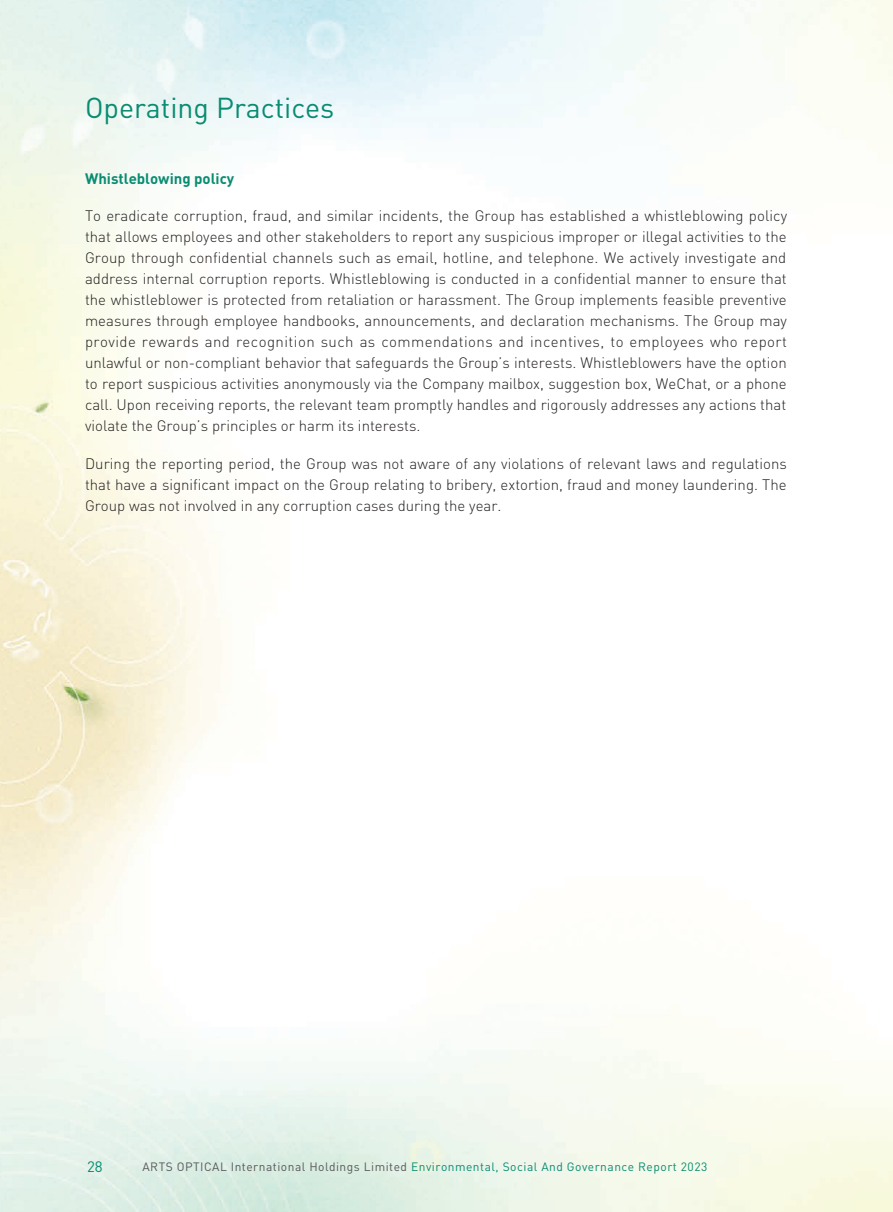
<style>
.page{position:relative;width:893px;height:1212px;background:#fff}
.page>*{position:absolute;margin:0;border:0;box-sizing:border-box;transform-origin:0 0}
.t1{font:28.5px "DIN Pro";color:#098c72}
.t2{font:300 15px/21px "DIN Pro";color:#231f20;text-align:justify}
.t3{font:700 15px "DIN Pro";color:#098c72}
.t4{font:15px "DIN Pro";color:#098c72}
.t5{font:12px "DIN Pro";letter-spacing:.04em;color:#098c72}
.s1{color:#57585a}
</style>
<div class="page">
<img style="left:0;top:0;width:893px;height:1212px">
<h1 class="t1" style="left:85px;top:89px;width:251px">Operating Practices</h1>
<p class="t3" style="left:85px;top:168px;width:151px">Whistleblowing policy</p>
<p class="t2" style="left:85px;top:204px;width:704px">To eradicate corruption, fraud, and similar incidents, the Group has established a whistleblowing policy that allows employees and other stakeholders to report any suspicious improper or illegal activities to the Group through confidential channels such as email, hotline, and telephone. We actively investigate and address internal corruption reports. Whistleblowing is conducted in a confidential manner to ensure that the whistleblower is protected from retaliation or harassment. The Group implements feasible preventive measures through employee handbooks, announcements, and declaration mechanisms. The Group may provide rewards and recognition such as commendations and incentives, to employees who report unlawful or non-compliant behavior that safeguards the Group’s interests. Whistleblowers have the option to report suspicious activities anonymously via the Company mailbox, suggestion box, WeChat, or a phone call. Upon receiving reports, the relevant team promptly handles and rigorously addresses any actions that violate the Group’s principles or harm its interests.</p>
<p class="t2" style="left:85px;top:451px;width:703px">During the reporting period, the Group was not aware of any violations of relevant laws and regulations that have a significant impact on the Group relating to bribery, extortion, fraud and money laundering. The Group was not involved in any corruption cases during the year.</p>
<p class="t4" style="left:87px;top:1156px;width:17px">28</p>
<p class="t5" style="left:142px;top:1159px;width:566px"><span class="s1">ARTS OPTICAL International Holdings Limited</span> Environmental, Social And Governance Report 2023</p>
</div>
